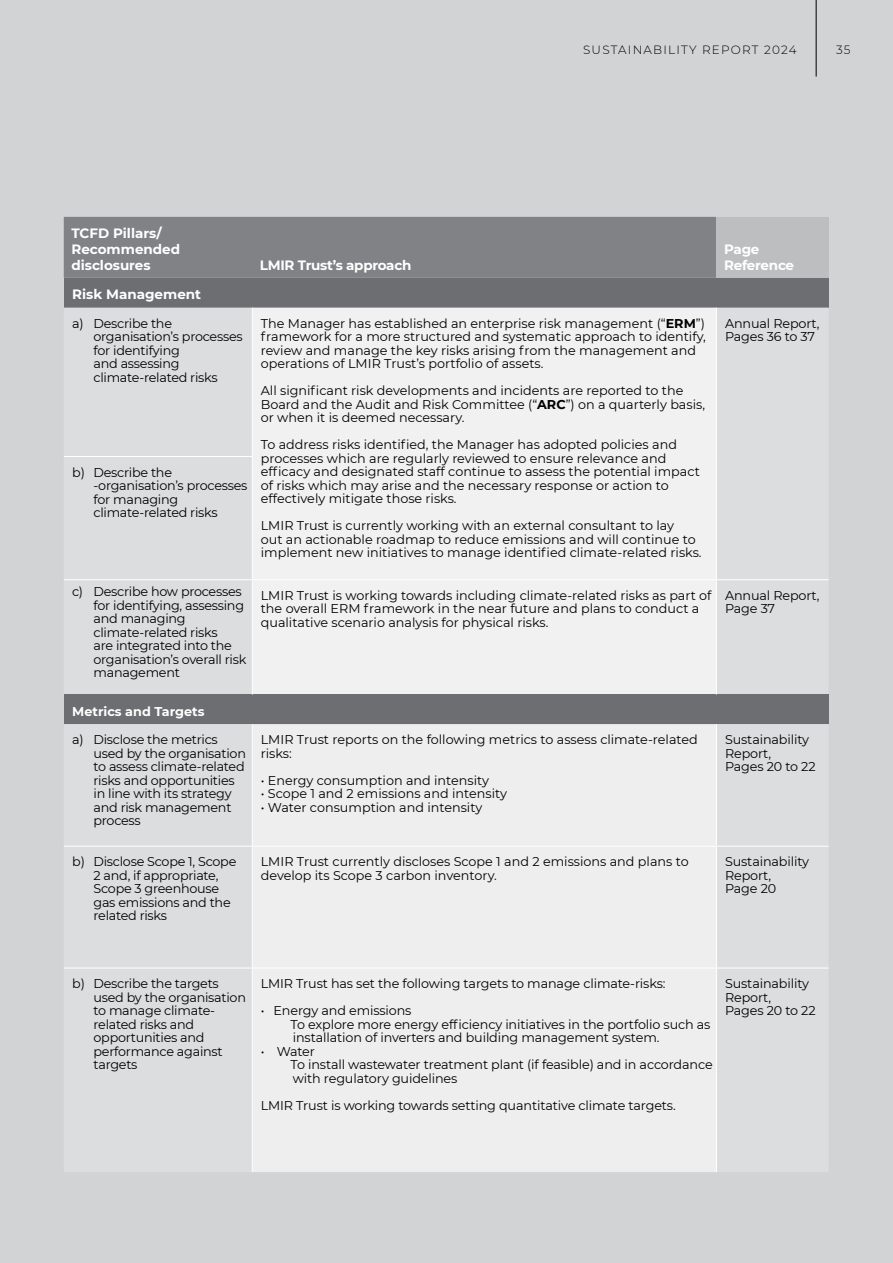
<style>
.page{position:relative;width:893px;height:1263px;background:#d1d3d4}
.page>*{position:absolute;margin:0;border:0;box-sizing:border-box;transform-origin:0 0}
.t1{font:700 13.5px/16.2px "Montserrat";color:#fff}
.t2{font:700 13.5px/16.2px "Montserrat";letter-spacing:-.02em;color:#fff}
.t3{font:12.75px/13.5px "Montserrat";letter-spacing:-.01em;color:#000}
.t4{font:700 12.75px "Montserrat";color:#fff}
.t5{font:300 12px "Montserrat";letter-spacing:.1em;color:#000}
.s1{font-weight:700}
</style>
<div class="page">
<div style="left:64px;top:217px;width:652px;height:61px;background:#808285"></div>
<div style="left:716px;top:217px;width:113px;height:61px;background:#bcbec0"></div>
<div style="left:64px;top:278px;width:765px;height:30px;background:#6d6e71"></div>
<div style="left:64px;top:308px;width:765px;height:864px;background:#dcddde"></div>
<div style="left:253px;top:308px;width:463px;height:386px;background:#f1f1f2"></div>
<div style="left:64px;top:694px;width:765px;height:30px;background:#6d6e71"></div>
<div style="left:253px;top:724px;width:463px;height:448px;background:#eee"></div>
<hr style="left:252px;top:724px;width:1px;height:122px;background:#fff">
<hr style="left:252px;top:846px;width:1px;height:122px;background:#fff">
<hr style="left:64px;top:846px;width:188px;height:1px;background:#fff">
<hr style="left:252px;top:846px;width:464px;height:1px;background:#fff">
<hr style="left:64px;top:968px;width:188px;height:1px;background:#fff">
<hr style="left:252px;top:968px;width:464px;height:1px;background:#fff">
<hr style="left:252px;top:968px;width:1px;height:204px;background:#fff">
<hr style="left:716px;top:968px;width:1px;height:204px;background:#fff">
<hr style="left:716px;top:724px;width:1px;height:122px;background:#fff">
<hr style="left:716px;top:846px;width:113px;height:1px;background:#fff">
<hr style="left:716px;top:846px;width:1px;height:122px;background:#fff">
<hr style="left:716px;top:968px;width:113px;height:1px;background:#fff">
<hr style="left:252px;top:579px;width:464px;height:1px;background:#fff">
<hr style="left:64px;top:456px;width:189px;height:1px;background:#fff">
<hr style="left:64px;top:579px;width:188px;height:1px;background:#fff">
<hr style="left:716px;top:579px;width:113px;height:1px;background:#fff">
<hr style="left:252px;top:308px;width:1px;height:148px;background:#fff">
<hr style="left:716px;top:308px;width:1px;height:148px;background:#fff">
<hr style="left:252px;top:457px;width:1px;height:122px;background:#fff">
<hr style="left:716px;top:456px;width:1px;height:123px;background:#fff">
<hr style="left:252px;top:580px;width:1px;height:114px;background:#fff">
<hr style="left:716px;top:580px;width:1px;height:114px;background:#fff">
<hr style="left:816px;top:0;width:1px;height:77px;background:#000">
<p class="t1" style="left:71px;top:224px;width:110px">TCFD Pillars/<br>Recommended disclosures</p>
<p class="t2" style="left:260px;top:257px;width:153px">LMIR Trust’s approach</p>
<p class="t5" style="left:583px;top:42px;width:215px">SUSTAINABILITY REPORT 2024</p>
<p class="t5" style="left:836px;top:42px;width:16px">35</p>
<p class="t2" style="left:724px;top:240px;width:71px">Page<br>Reference</p>
<p class="t1" style="left:72px;top:286px;width:130px">Risk Management</p>
<p class="t3" style="left:94px;top:316px;width:151px;text-indent:-21px">a) Describe the organisation’s processes for identifying<br>and assessing climate-related risks</p>
<p class="t3" style="left:261px;top:316px;width:447px">The Manager has established an enterprise risk management (“<span class="s1">ERM</span>”) framework for a more structured and systematic approach to identify, review and manage the key risks arising from the management and operations of LMIR Trust’s portfolio of assets.</p>
<p class="t3" style="left:261px;top:383px;width:446px">All significant risk developments and incidents are reported to the<br>Board and the Audit and Risk Committee (“<span class="s1">ARC</span>”) on a quarterly basis, or when it is deemed necessary.</p>
<p class="t3" style="left:261px;top:437px;width:441px">To address risks identified, the Manager has adopted policies and processes which are regularly reviewed to ensure relevance and efficacy and designated staff continue to assess the potential impact of risks which may arise and the necessary response or action to effectively mitigate those risks.</p>
<p class="t3" style="left:261px;top:518px;width:442px">LMIR Trust is currently working with an external consultant to lay<br>out an actionable roadmap to reduce emissions and will continue to implement new initiatives to manage identified climate-related risks.</p>
<p class="t3" style="left:94px;top:465px;width:155px;text-indent:-21px">b) Describe the -organisation’s processes for managing climate-related risks</p>
<p class="t3" style="left:725px;top:316px;width:96px">Annual Report,<br>Pages 36 to 37</p>
<p class="t3" style="left:94px;top:585px;width:154px;text-indent:-21px">c) Describe how processes for identifying, assessing and managing climate-related risks<br>are integrated into the organisation’s overall risk management</p>
<p class="t3" style="left:261px;top:588px;width:452px">LMIR Trust is working towards including climate-related risks as part of the overall ERM framework in the near future and plans to conduct a qualitative scenario analysis for physical risks.</p>
<p class="t3" style="left:725px;top:588px;width:96px">Annual Report,<br>Page 37</p>
<p class="t4" style="left:72px;top:702px;width:134px">Metrics and Targets</p>
<p class="t3" style="left:94px;top:733px;width:154px;text-indent:-21px">a) Disclose the metrics used by the organisation to assess climate-related risks and opportunities in line with its strategy and risk management process</p>
<p class="t3" style="left:261px;top:733px;width:439px">LMIR Trust reports on the following metrics to assess climate-related risks:</p>
<p class="t3" style="left:725px;top:733px;width:92px">Sustainability<br>Report,<br>Pages 20 to 22</p>
<p class="t3" style="left:261px;top:773px;width:230px">• Energy consumption and intensity</p>
<p class="t3" style="left:261px;top:787px;width:248px">• Scope 1 and 2 emissions and intensity</p>
<p class="t3" style="left:261px;top:800px;width:223px">• Water consumption and intensity</p>
<p class="t3" style="left:94px;top:854px;width:144px;text-indent:-21px">b) Disclose Scope 1, Scope<br>2 and, if appropriate,<br>Scope 3 greenhouse gas emissions and the related risks</p>
<p class="t3" style="left:261px;top:854px;width:429px">LMIR Trust currently discloses Scope 1 and 2 emissions and plans to develop its Scope 3 carbon inventory.</p>
<p class="t3" style="left:725px;top:854px;width:86px">Sustainability<br>Report,<br>Page 20</p>
<p class="t3" style="left:94px;top:976px;width:154px;text-indent:-21px">b) Describe the targets used by the organisation to manage climate&shy;related risks and opportunities and performance against targets</p>
<p class="t3" style="left:261px;top:976px;width:406px">LMIR Trust has set the following targets to manage climate-risks:</p>
<p class="t3" style="left:291px;top:1003px;width:421px;text-indent:-30px">• Energy and emissions<br>To explore more energy efficiency initiatives in the portfolio such as installation of inverters and building management system.</p>
<p class="t3" style="left:291px;top:1044px;width:424px;text-indent:-30px">• Water<br>To install wastewater treatment plant (if feasible) and in accordance with regulatory guidelines</p>
<p class="t3" style="left:261px;top:1098px;width:416px">LMIR Trust is working towards setting quantitative climate targets.</p>
<p class="t3" style="left:725px;top:976px;width:92px">Sustainability<br>Report,<br>Pages 20 to 22</p>
</div>
